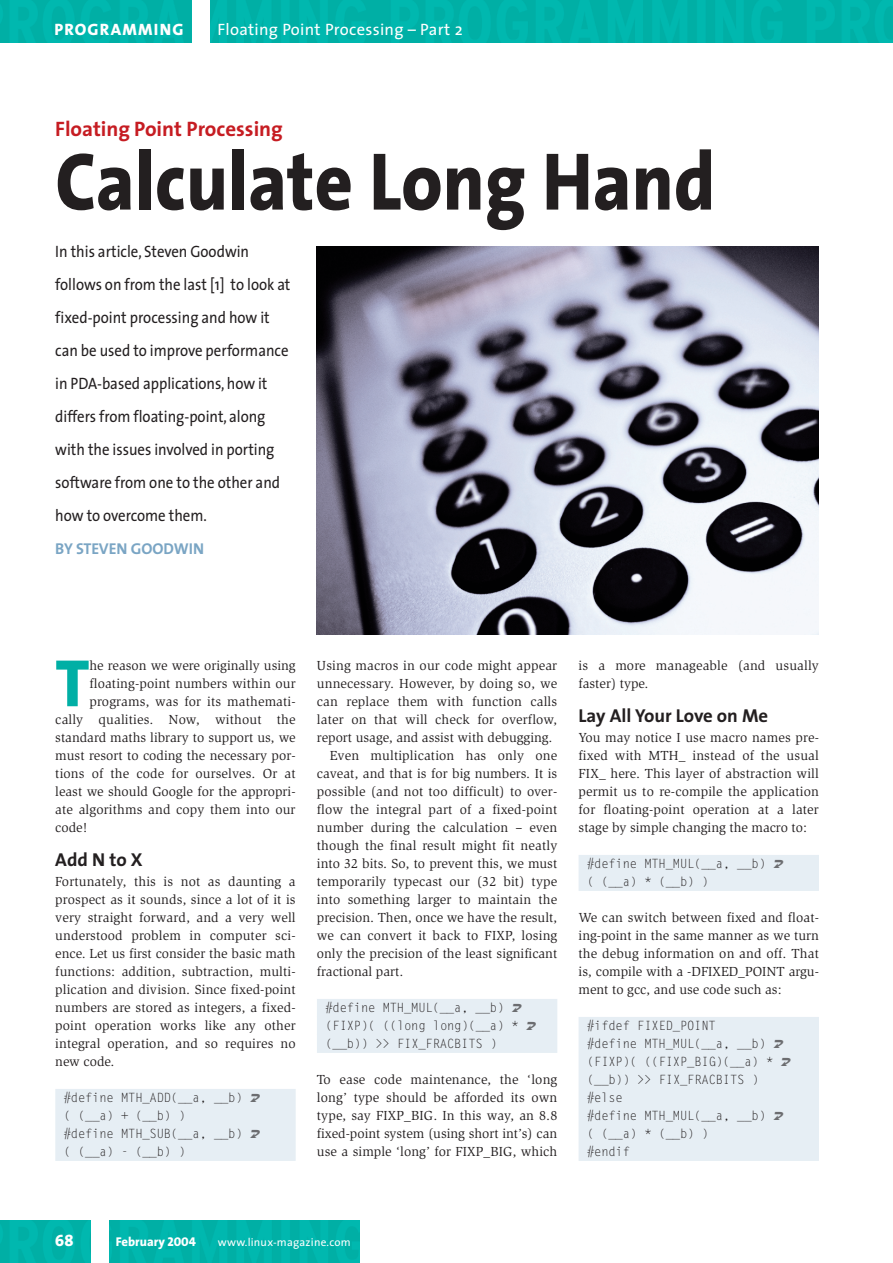
<style>
.page{position:relative;width:893px;height:1263px;background:#fff}
.page>*{position:absolute;margin:0;border:0;box-sizing:border-box;transform-origin:0 0}
.t1{font:800 82.5px "The Sans";color:#231f20;scale:.9 1}
.t2{font:800 67.65px "The Sans";color:#00afa5}
.t3{font:700 21px "The Sans";color:#c61c22}
.t4{font:700 18.75px "The Sans";color:#231f20}
.t5{font:16.5px/33px "The Sans";color:#231f20;scale:.9 1}
.t6{font:16.5px "The Sans";letter-spacing:.02em;color:#fff}
.t7{font:16.5px "The Sans Extra Bold Caps";letter-spacing:.07em;color:#fff}
.t8{font:16.5px "The Sans Extra Bold Expert";color:#fff}
.t9{font:700 15.75px "The Sans";color:#7aa5c4}
.t10{font:13.5px/18px "Slimbach";letter-spacing:.01em;color:#231f20;text-align:justify}
.t11{font:12.75px/18px "Gothic Looser";letter-spacing:-.02em;color:#231f20;scale:.96 1}
.t12{font:800 12.75px "The Sans";color:#fff}
.t13{font:11.25px "The Sans";letter-spacing:.02em;color:#fff}
.s1{font-family:"The Sans Extra Bold Caps";font-weight:400}
</style>
<div class="page">
<div style="left:317px;top:999px;width:240px;height:18px;background:#e6eef4"></div>
<div style="left:317px;top:1017px;width:240px;height:18px;background:#e6eef4"></div>
<div style="left:317px;top:1035px;width:240px;height:18px;background:#e6eef4"></div>
<div style="left:578px;top:855px;width:241px;height:18px;background:#e6eef4"></div>
<div style="left:578px;top:873px;width:241px;height:18px;background:#e6eef4"></div>
<div style="left:578px;top:1017px;width:241px;height:18px;background:#e6eef4"></div>
<div style="left:578px;top:1035px;width:241px;height:18px;background:#e6eef4"></div>
<div style="left:578px;top:1053px;width:241px;height:18px;background:#e6eef4"></div>
<div style="left:578px;top:1071px;width:241px;height:18px;background:#e6eef4"></div>
<div style="left:578px;top:1089px;width:241px;height:18px;background:#e6eef4"></div>
<div style="left:578px;top:1107px;width:241px;height:18px;background:#e6eef4"></div>
<div style="left:578px;top:1125px;width:241px;height:18px;background:#e6eef4"></div>
<div style="left:578px;top:1143px;width:241px;height:18px;background:#e6eef4"></div>
<div style="left:55px;top:1089px;width:241px;height:18px;background:#e6eef4"></div>
<div style="left:55px;top:1107px;width:241px;height:18px;background:#e6eef4"></div>
<div style="left:55px;top:1125px;width:241px;height:18px;background:#e6eef4"></div>
<div style="left:55px;top:1143px;width:241px;height:18px;background:#e6eef4"></div>
<img style="left:317px;top:247px;width:502px;height:387px">
<div style="left:0;top:1220px;width:359px;height:43px;background:#00b4ab"></div>
<div style="left:91px;top:1220px;width:17px;height:43px;background:#fff"></div>
<div style="left:0;top:0;width:892px;height:43px;background:#00b4ab"></div>
<div style="left:193px;top:0;width:17px;height:43px;background:#fff"></div>
<p class="t7" style="left:54px;top:20px;width:131px">PROGRAMMING</p>
<p class="t6" style="left:217px;top:23px;width:246px">Floating Point Processing – Part 2</p>
<h3 class="t3" style="left:55px;top:120px;width:229px">Floating Point Processing</h3>
<h1 class="t1" style="left:55px;top:148px;width:734px">Calculate Long Hand</h1>
<p class="t5" style="left:55px;top:236px;width:263px">In this article, Steven Goodwin follows on from the last [1] to look at fixed-point processing and how it can be used to improve performance in PDA-based applications, how it differs from floating-point, along with the issues involved in porting software from one to the other and how to overcome them.</p>
<p class="t9" style="left:55px;top:542px;width:150px">BY STEVEN GOODWIN</p>
<h2 class="t2" style="left:55px;top:656px;width:36px">T</h2>
<p class="t10" style="left:89px;top:658px;width:208px">he reason we were originally using</p>
<p class="t10" style="left:89px;top:676px;width:208px">floating-point numbers within our</p>
<p class="t10" style="left:89px;top:694px;width:208px">programs, was for its mathemati-</p>
<p class="t10" style="left:55px;top:712px;width:242px">cally qualities. Now, without the</p>
<p class="t10" style="left:55px;top:730px;width:242px">standard maths library to support us, we</p>
<p class="t10" style="left:55px;top:748px;width:242px">must resort to coding the necessary por-</p>
<p class="t10" style="left:55px;top:766px;width:242px">tions of the code for ourselves. Or at</p>
<p class="t10" style="left:55px;top:784px;width:242px">least we should Google for the appropri-</p>
<p class="t10" style="left:55px;top:802px;width:242px">ate algorithms and copy them into our</p>
<p class="t10" style="left:55px;top:820px;width:34px">code!</p>
<h3 class="t4" style="left:55px;top:852px;width:89px">Add N to X</h3>
<p class="t10" style="left:55px;top:874px;width:242px">Fortunately, this is not as daunting a prospect as it sounds, since a lot of it is very straight forward, and a very well understood problem in computer sci&shy;ence. Let us first consider the basic math functions: addition, subtraction, multi&shy;plication and division. Since fixed-point numbers are stored as integers, a fixed&shy;point operation works like any other integral operation, and so requires no new code.</p>
<p class="t11" style="left:64px;top:1090px;width:188px">#define MTH_ADD(__a, __b) ( (__a) + (__b) )<br>#define MTH_SUB(__a, __b) ( (__a) - (__b) )</p>
<p class="t10" style="left:317px;top:658px;width:242px">Using macros in our code might appear</p>
<p class="t10" style="left:317px;top:676px;width:242px">unnecessary. However, by doing so, we</p>
<p class="t10" style="left:317px;top:694px;width:242px">can replace them with function calls</p>
<p class="t10" style="left:317px;top:712px;width:242px">later on that will check for overflow,</p>
<p class="t10" style="left:317px;top:730px;width:237px">report usage, and assist with debugging.</p>
<p class="t10" style="left:330px;top:748px;width:229px">Even multiplication has only one</p>
<p class="t10" style="left:317px;top:766px;width:242px">caveat, and that is for big numbers. It is</p>
<p class="t10" style="left:317px;top:784px;width:242px">possible (and not too difficult) to over-</p>
<p class="t10" style="left:317px;top:802px;width:242px">flow the integral part of a fixed-point</p>
<p class="t10" style="left:317px;top:820px;width:242px">number during the calculation – even</p>
<p class="t10" style="left:317px;top:838px;width:242px">though the final result might fit neatly</p>
<p class="t10" style="left:317px;top:856px;width:242px">into 32 bits. So, to prevent this, we must</p>
<p class="t10" style="left:317px;top:874px;width:242px">temporarily typecast our (32 bit) type</p>
<p class="t10" style="left:317px;top:892px;width:242px">into something larger to maintain the</p>
<p class="t10" style="left:317px;top:910px;width:242px">precision. Then, once we have the result,</p>
<p class="t10" style="left:317px;top:928px;width:242px">we can convert it back to FIXP, losing</p>
<p class="t10" style="left:317px;top:946px;width:242px">only the precision of the least significant</p>
<p class="t10" style="left:317px;top:964px;width:88px">fractional part.</p>
<p class="t11" style="left:325px;top:1000px;width:203px">#define MTH_MUL(__a, __b) (FIXP)( ((long long)(__a) * (__b)) &gt;&gt; FIX_FRACBITS )</p>
<p class="t10" style="left:317px;top:1072px;width:242px">To ease code maintenance, the ‘long long’ type should be afforded its own type, say FIXP_BIG. In this way, an 8.8 fixed-point system (using short int’s) can use a simple ‘long’ for FIXP_BIG, which</p>
<p class="t10" style="left:578px;top:658px;width:242px">is a more manageable (and usually faster) type.</p>
<h3 class="t4" style="left:578px;top:708px;width:191px">Lay All Your Love on Me</h3>
<p class="t10" style="left:578px;top:730px;width:242px">You may notice I use macro names pre&shy;fixed with MTH_ instead of the usual FIX_ here. This layer of abstraction will permit us to re-compile the application for floating-point operation at a later stage by simple changing the macro to:</p>
<p class="t11" style="left:587px;top:856px;width:188px">#define MTH_MUL(__a, __b) ( (__a) * (__b) )</p>
<p class="t10" style="left:578px;top:910px;width:242px">We can switch between fixed and float&shy;ing-point in the same manner as we turn the debug information on and off. That is, compile with a -DFIXED_POINT argu&shy;ment to gcc, and use code such as:</p>
<p class="t11" style="left:587px;top:1018px;width:195px">#ifdef FIXED_POINT<br>#define MTH_MUL(__a, __b) (FIXP)( ((FIXP_BIG)(__a) * (__b)) &gt;&gt; FIX_FRACBITS ) #else<br>#define MTH_MUL(__a, __b) ( (__a) * (__b) )<br>#endif</p>
<p class="t8" style="left:55px;top:1231px;width:20px">68</p>
<p class="t12" style="left:116px;top:1237px;width:82px">February <span class="s1">2004</span></p>
<p class="t13" style="left:218px;top:1238px;width:134px">www.linux-magazine.com</p>
</div>
